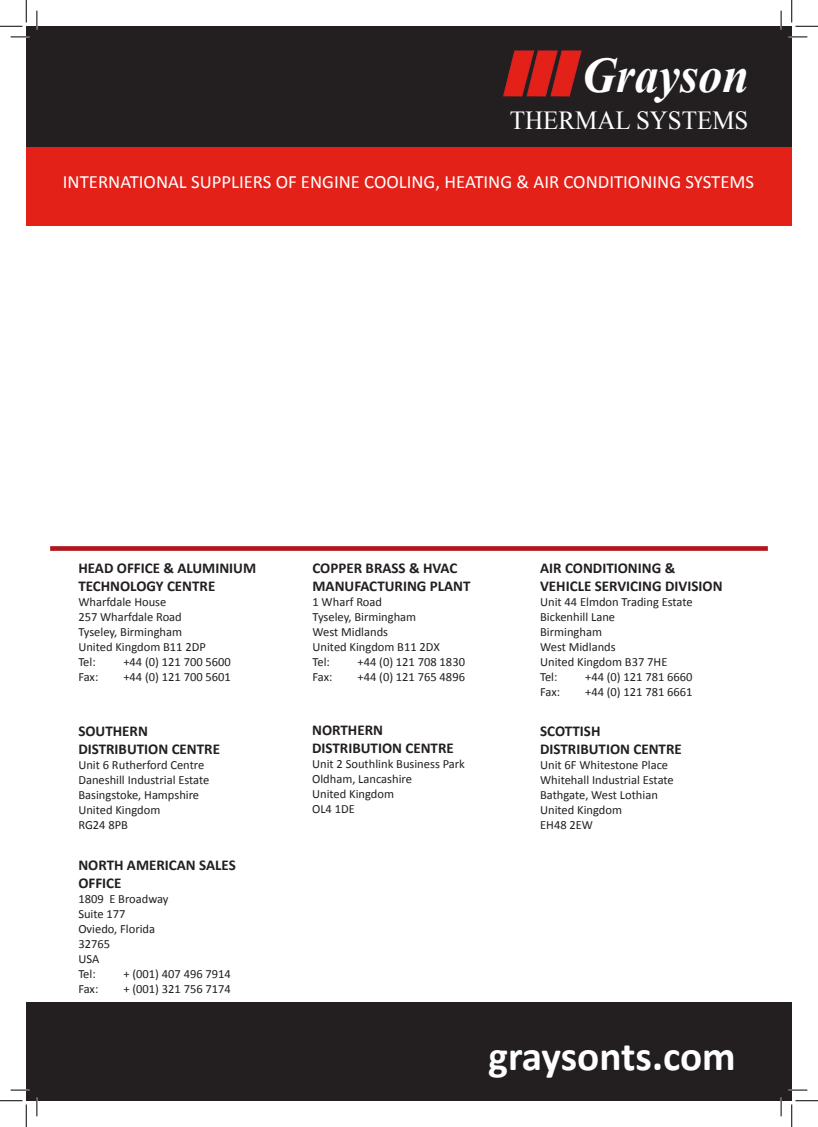
<style>
.page{position:relative;width:818px;height:1127px;background:#fff}
.page>*{position:absolute;margin:0;border:0;box-sizing:border-box;transform-origin:0 0}
.t1{font:italic 700 49.75px "Times New Roman";color:#fff;scale:.96 1}
.t2{font:700 41.25px "Calibri";letter-spacing:-.005em;color:#fff}
.t3{font:26px "Times New Roman";color:#fff;scale:.96 1}
.t4{font:18.75px "Calibri";color:#fff}
.t5{font:700 15px "Calibri";color:#231f20}
.t6{font:12.5px/15px "Calibri";color:#231f20}
</style>
<div class="page">
<div style="left:26px;top:1001px;width:766px;height:99px;background:#231f20"></div>
<div style="left:26px;top:26px;width:766px;height:121px;background:#231f20"></div>
<div style="left:26px;top:147px;width:766px;height:79px;background:#e32119"></div>
<img style="left:51px;top:546px;width:716px;height:4px">
<svg style="left:503px;top:50px;width:79px;height:47px"></svg>
<svg style="left:11px;top:36px;width:18px;height:2px"></svg>
<svg style="left:788px;top:36px;width:19px;height:2px"></svg>
<svg style="left:11px;top:1089px;width:18px;height:1px"></svg>
<svg style="left:788px;top:1089px;width:19px;height:1px"></svg>
<svg style="left:36px;top:11px;width:2px;height:18px"></svg>
<svg style="left:36px;top:1097px;width:2px;height:18px"></svg>
<svg style="left:780px;top:11px;width:2px;height:18px"></svg>
<svg style="left:780px;top:1097px;width:2px;height:18px"></svg>
<svg style="left:0;top:0;width:27px;height:27px"></svg>
<svg style="left:0;top:1100px;width:27px;height:26px"></svg>
<svg style="left:791px;top:0;width:27px;height:27px"></svg>
<svg style="left:791px;top:1100px;width:27px;height:26px"></svg>
<p class="t1" style="left:582px;top:41px;width:176px">Grayson</p>
<p class="t3" style="left:510px;top:103px;width:250px">THERMAL SYSTEMS</p>
<p class="t4" style="left:63px;top:170px;width:693px">INTERNATIONAL SUPPLIERS OF ENGINE COOLING, HEATING &amp; AIR CONDITIONING SYSTEMS</p>
<p class="t5" style="left:78px;top:558px;width:179px">HEAD OFFICE &amp; ALUMINIUM</p>
<p class="t5" style="left:78px;top:576px;width:139px">TECHNOLOGY CENTRE</p>
<p class="t6" style="left:78px;top:594px;width:90px">Wharfdale House</p>
<p class="t6" style="left:78px;top:609px;width:105px">257 Wharfdale Road</p>
<p class="t6" style="left:78px;top:624px;width:105px">Tyseley, Birmingham</p>
<p class="t6" style="left:78px;top:639px;width:129px">United Kingdom B11 2DP</p>
<p class="t6" style="left:78px;top:654px;width:19px">Tel:</p>
<p class="t6" style="left:123px;top:654px;width:109px">+44 (0) 121 700 5600</p>
<p class="t6" style="left:78px;top:669px;width:22px">Fax:</p>
<p class="t6" style="left:123px;top:669px;width:109px">+44 (0) 121 700 5601</p>
<p class="t5" style="left:78px;top:721px;width:71px">SOUTHERN</p>
<p class="t5" style="left:78px;top:739px;width:143px">DISTRIBUTION CENTRE</p>
<p class="t6" style="left:78px;top:757px;width:127px">Unit 6 Rutherford Centre</p>
<p class="t6" style="left:78px;top:772px;width:133px">Daneshill Industrial Estate</p>
<p class="t6" style="left:78px;top:787px;width:122px">Basingstoke, Hampshire</p>
<p class="t6" style="left:78px;top:802px;width:83px">United Kingdom</p>
<p class="t6" style="left:78px;top:817px;width:51px">RG24 8PB</p>
<p class="t5" style="left:78px;top:855px;width:159px">NORTH AMERICAN SALES</p>
<p class="t5" style="left:78px;top:873px;width:45px">OFFICE</p>
<p class="t6" style="left:78px;top:891px;width:92px">1809 E Broadway</p>
<p class="t6" style="left:78px;top:906px;width:49px">Suite 177</p>
<p class="t6" style="left:78px;top:921px;width:78px">Oviedo, Florida</p>
<p class="t6" style="left:78px;top:936px;width:33px">32765</p>
<p class="t6" style="left:78px;top:951px;width:22px">USA<br>Tel:</p>
<p class="t6" style="left:123px;top:966px;width:109px">+ (001) 407 496 7914</p>
<p class="t6" style="left:78px;top:981px;width:22px">Fax:</p>
<p class="t6" style="left:123px;top:981px;width:109px">+ (001) 321 756 7174</p>
<p class="t5" style="left:312px;top:558px;width:146px">COPPER BRASS &amp; HVAC</p>
<p class="t5" style="left:312px;top:576px;width:160px">MANUFACTURING PLANT</p>
<p class="t6" style="left:312px;top:594px;width:71px">1 Wharf Road</p>
<p class="t6" style="left:312px;top:609px;width:105px">Tyseley, Birmingham</p>
<p class="t6" style="left:312px;top:624px;width:77px">West Midlands</p>
<p class="t6" style="left:312px;top:639px;width:129px">United Kingdom B11 2DX</p>
<p class="t6" style="left:312px;top:654px;width:19px">Tel:</p>
<p class="t6" style="left:357px;top:654px;width:109px">+44 (0) 121 708 1830</p>
<p class="t6" style="left:312px;top:669px;width:22px">Fax:</p>
<p class="t6" style="left:357px;top:669px;width:109px">+44 (0) 121 765 4896</p>
<p class="t5" style="left:312px;top:720px;width:72px">NORTHERN</p>
<p class="t5" style="left:312px;top:738px;width:143px">DISTRIBUTION CENTRE</p>
<p class="t6" style="left:312px;top:756px;width:154px">Unit 2 Southlink Business Park</p>
<p class="t6" style="left:312px;top:771px;width:101px">Oldham, Lancashire</p>
<p class="t6" style="left:312px;top:786px;width:83px">United Kingdom</p>
<p class="t6" style="left:312px;top:801px;width:44px">OL4 1DE</p>
<p class="t5" style="left:540px;top:558px;width:137px">AIR CONDITIONING &amp;</p>
<p class="t5" style="left:540px;top:576px;width:184px">VEHICLE SERVICING DIVISION</p>
<p class="t6" style="left:540px;top:594px;width:154px">Unit 44 Elmdon Trading Estate</p>
<p class="t6" style="left:540px;top:609px;width:77px">Bickenhill Lane</p>
<p class="t6" style="left:540px;top:624px;width:77px">Birmingham<br>West Midlands</p>
<p class="t6" style="left:540px;top:654px;width:129px">United Kingdom B37 7HE</p>
<p class="t6" style="left:540px;top:669px;width:19px">Tel:</p>
<p class="t6" style="left:585px;top:669px;width:109px">+44 (0) 121 781 6660</p>
<p class="t6" style="left:540px;top:684px;width:22px">Fax:</p>
<p class="t6" style="left:585px;top:684px;width:109px">+44 (0) 121 781 6661</p>
<p class="t5" style="left:540px;top:721px;width:62px">SCOTTISH</p>
<p class="t5" style="left:540px;top:739px;width:143px">DISTRIBUTION CENTRE</p>
<p class="t6" style="left:540px;top:757px;width:130px">Unit 6F Whitestone Place</p>
<p class="t6" style="left:540px;top:772px;width:135px">Whitehall Industrial Estate</p>
<p class="t6" style="left:540px;top:787px;width:119px">Bathgate, West Lothian</p>
<p class="t6" style="left:540px;top:802px;width:83px">United Kingdom</p>
<p class="t6" style="left:540px;top:817px;width:54px">EH48 2EW</p>
<p class="t2" style="left:489px;top:1029px;width:249px">graysonts.com</p>
</div>
